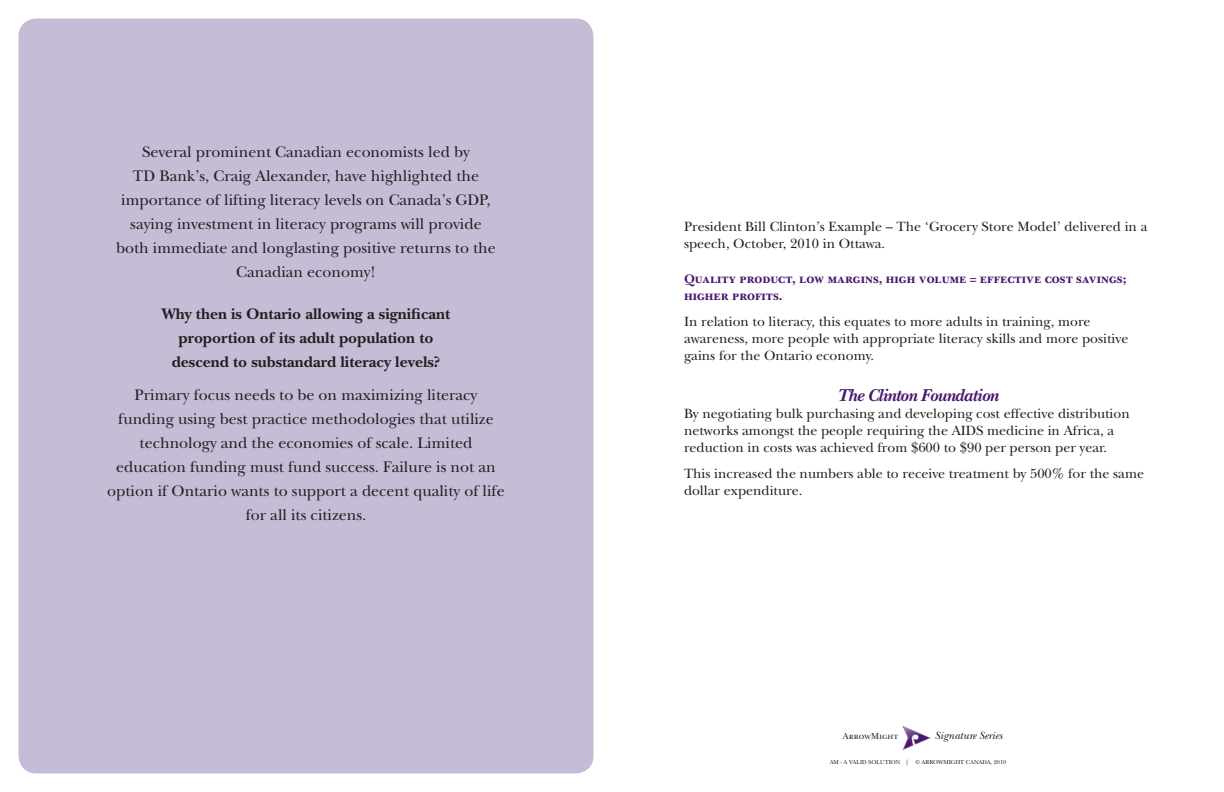
<style>
.page{position:relative;width:1224px;height:792px;background:#fff}
.page>*{position:absolute;margin:0;border:0;box-sizing:border-box;transform-origin:0 0}
.t1{font:italic 700 18px "New Baskerville Std";letter-spacing:-.03em;color:#49176d}
.t2{font:16px/24px "New Baskerville Std";color:#231f20;text-align:center}
.t3{font:700 16px/24px "New Baskerville Std";color:#231f20;text-align:center}
.t4{font:14px/17px "New Baskerville Std";color:#231f20}
.t5{font:13px/17px "New Baskerville Bold SC";color:#49176d}
.t6{font:italic 11px "New Baskerville Std";color:#231f20}
.t7{font:9px "New Baskerville SC";color:#231f20}
.t8{font:6px "New Baskerville Std";color:#231f20}
</style>
<div class="page">
<div style="left:18px;top:18px;width:576px;height:756px;background:#c6bcd6;border-radius:18px"></div>
<svg style="left:903px;top:726px;width:28px;height:24px"></svg>
<p class="t2" style="left:116px;top:141px;width:381px">Several prominent Canadian economists led by<br>TD Bank’s, Craig Alexander, have highlighted the importance of lifting literacy levels on Canada’s GDP, saying investment in literacy programs will provide both immediate and longlasting positive returns to the Canadian economy!</p>
<p class="t3" style="left:162px;top:304px;width:290px">Why then is Ontario allowing a significant proportion of its adult population to descend to substandard literacy levels?</p>
<p class="t2" style="left:107px;top:384px;width:399px">Primary focus needs to be on maximizing literacy funding using best practice methodologies that utilize technology and the economies of scale. Limited education funding must fund success. Failure is not an option if Ontario wants to support a decent quality of life for all its citizens.</p>
<p class="t4" style="left:684px;top:219px;width:465px">President Bill Clinton’s Example – The ‘Grocery Store Model’ delivered in a speech, October, 2010 in Ottawa.</p>
<p class="t5" style="left:684px;top:272px;width:444px">Quality product, low margins, high volume = effective cost savings; higher profits.</p>
<p class="t4" style="left:684px;top:314px;width:446px">In relation to literacy, this equates to more adults in training, more awareness, more people with appropriate literacy skills and more positive gains for the Ontario economy.</p>
<p class="t1" style="left:837px;top:389px;width:163px">The Clinton Foundation</p>
<p class="t4" style="left:684px;top:406px;width:447px">By negotiating bulk purchasing and developing cost effective distribution networks amongst the people requiring the AIDS medicine in Africa, a reduction in costs was achieved from $600 to $90 per person per year.</p>
<p class="t4" style="left:684px;top:466px;width:462px">This increased the numbers able to receive treatment by 500% for the same dollar expenditure.</p>
<p class="t7" style="left:843px;top:733px;width:57px">ArrowMight</p>
<p class="t6" style="left:935px;top:732px;width:69px">Signature Series</p>
<p class="t8" style="left:830px;top:760px;width:80px">AM - A VALID SOLUTION |</p>
<p class="t8" style="left:915px;top:760px;width:92px">© ARROWMIGHT CANADA, 2010</p>
</div>
